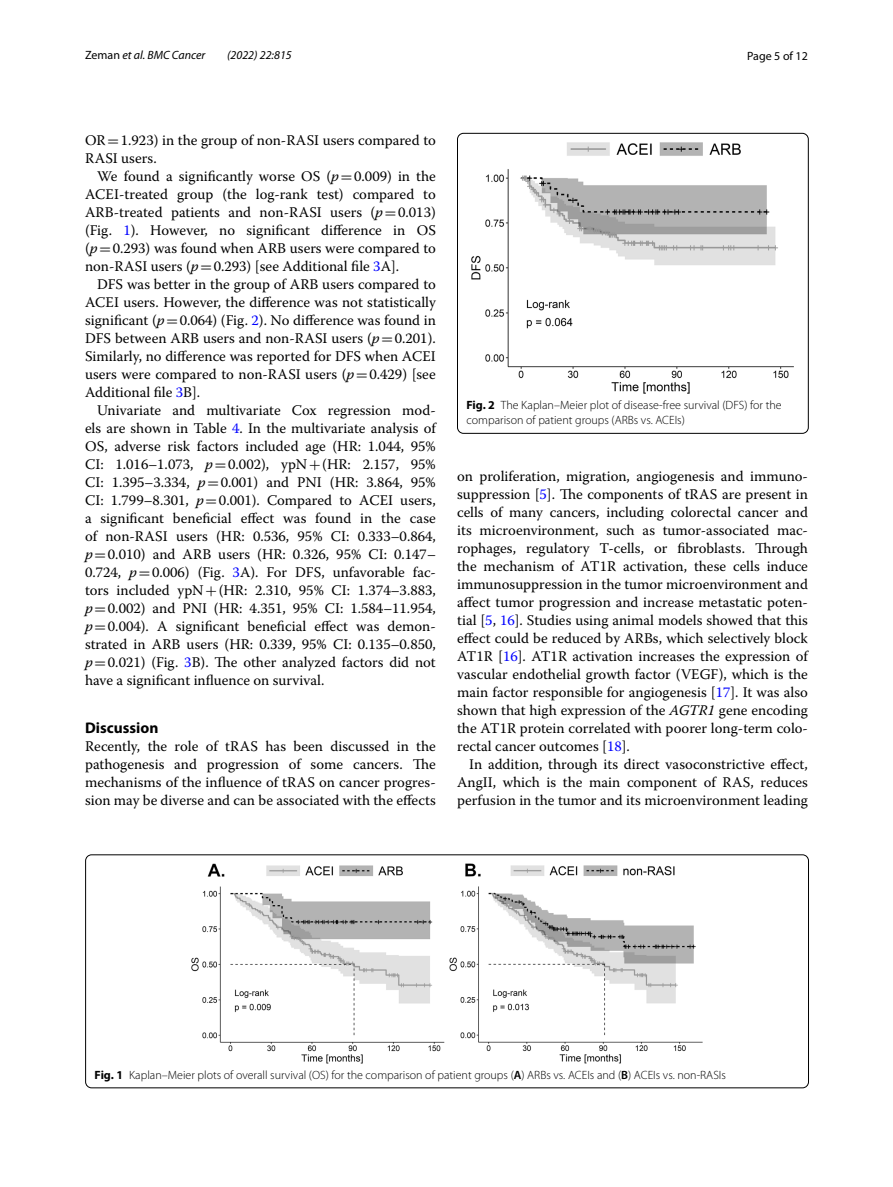
<style>
.page{position:relative;width:893px;height:1187px;background:#fff}
.page>*{position:absolute;margin:0;border:0;box-sizing:border-box;transform-origin:0 0}
.t1{font:700 15.45px "Myriad Pro";color:#000}
.t2{font:14.7px/18px "Warnock Pro";color:#000;text-align:justify}
.t3{font:300 12px/15px "Myriad Pro";color:#000}
.t4{font:italic 12px "Myriad Pro";color:#000}
.t5{font:12px "Myriad Pro";color:#000}
.s1{font-style:normal}
.s2{font-family:"MTSY"}
.s3{font-style:italic}
.s4{color:#00f}
.s5{font-weight:700}
.s6{font-weight:600}
</style>
<div class="page">
<img style="left:192px;top:863px;width:510px;height:200px">
<div style="left:85px;top:854px;width:724px;height:233px;border:1px solid #000;border-radius:6px"></div>
<img style="left:472px;top:142px;width:322px;height:251px">
<div style="left:457px;top:133px;width:351px;height:300px;border:1px solid #000;border-radius:6px"></div>
<p class="t4" style="left:85px;top:48px;width:122px"><span class="s1">Zeman</span> et al. BMC Cancer</p>
<p class="t4" style="left:227px;top:48px;width:66px">(2022) 22:815</p>
<p class="t5" style="left:747px;top:48px;width:62px">Page 5 of 12</p>
<p class="t2" style="left:85px;top:131px;width:352px">OR<span class="s2">=</span>1.923) in the group of non-RASI users compared to<br>RASI users.</p>
<p class="t2" style="left:85px;top:166px;width:352px;text-indent:12px">We found a significantly worse OS (<span class="s3">p</span><span class="s2">=</span>0.009) in the ACEI-treated group (the log-rank test) compared to ARB-treated patients and non-RASI users (<span class="s3">p</span><span class="s2">=</span>0.013) (Fig. <span class="s4">1</span>). However, no significant difference in OS (<span class="s3">p</span><span class="s2">=</span>0.293) was found when ARB users were compared to non-RASI users (<span class="s3">p</span><span class="s2">=</span>0.293) [see Additional file <span class="s4">3</span>A].</p>
<p class="t2" style="left:85px;top:274px;width:352px;text-indent:12px">DFS was better in the group of ARB users compared to ACEI users. However, the difference was not statistically significant (<span class="s3">p</span><span class="s2">=</span>0.064) (Fig. <span class="s4">2</span>). No difference was found in DFS between ARB users and non-RASI users (<span class="s3">p</span><span class="s2">=</span>0.201).<br>Similarly, no difference was reported for DFS when ACEI users were compared to non-RASI users (<span class="s3">p</span><span class="s2">=</span>0.429) [see Additional file <span class="s4">3</span>B].</p>
<p class="t2" style="left:85px;top:400px;width:352px;text-indent:12px">Univariate and multivariate Cox regression mod&shy;els are shown in Table <span class="s4">4</span>. In the multivariate analysis of OS, adverse risk factors included age (HR: 1.044, 95% CI: 1.016–1.073, <span class="s3">p</span><span class="s2">=</span>0.002), ypN<span class="s2">+</span>(HR: 2.157, 95% CI: 1.395–3.334, <span class="s3">p</span><span class="s2">=</span>0.001) and PNI (HR: 3.864, 95% CI: 1.799–8.301, <span class="s3">p</span><span class="s2">=</span>0.001). Compared to ACEI users, a significant beneficial effect was found in the case of non-RASI users (HR: 0.536, 95% CI: 0.333–0.864, <span class="s3">p</span><span class="s2">=</span>0.010) and ARB users (HR: 0.326, 95% CI: 0.147– 0.724, <span class="s3">p</span><span class="s2">=</span>0.006) (Fig. <span class="s4">3</span>A). For DFS, unfavorable fac&shy;tors included ypN<span class="s2">+</span>(HR: 2.310, 95% CI: 1.374–3.883, <span class="s3">p</span><span class="s2">=</span>0.002) and PNI (HR: 4.351, 95% CI: 1.584–11.954, <span class="s3">p</span><span class="s2">=</span>0.004). A significant beneficial effect was demon&shy;strated in ARB users (HR: 0.339, 95% CI: 0.135–0.850, <span class="s3">p</span><span class="s2">=</span>0.021) (Fig. <span class="s4">3</span>B). The other analyzed factors did not have a significant influence on survival.</p>
<p class="t1" style="left:85px;top:717px;width:75px">Discussion</p>
<p class="t2" style="left:85px;top:736px;width:352px">Recently, the role of tRAS has been discussed in the pathogenesis and progression of some cancers. The mechanisms of the influence of tRAS on cancer progres&shy;sion may be diverse and can be associated with the effects</p>
<p class="t3" style="left:466px;top:397px;width:317px"><span class="s5">Fig. 2</span> The Kaplan–Meier plot of disease-free survival (DFS) for the comparison of patient groups (ARBs vs. ACEIs)</p>
<p class="t2" style="left:457px;top:466px;width:352px">on proliferation, migration, angiogenesis and immuno&shy;suppression [<span class="s4">5</span>]. The components of tRAS are present in cells of many cancers, including colorectal cancer and its microenvironment, such as tumor-associated mac&shy;rophages, regulatory T-cells, or fibroblasts. Through the mechanism of AT1R activation, these cells induce immunosuppression in the tumor microenvironment and affect tumor progression and increase metastatic poten&shy;tial [<span class="s4">5</span>, <span class="s4">16</span>]. Studies using animal models showed that this effect could be reduced by ARBs, which selectively block AT1R [<span class="s4">16</span>]. AT1R activation increases the expression of vascular endothelial growth factor (VEGF), which is the main factor responsible for angiogenesis [<span class="s4">17</span>]. It was also shown that high expression of the <span class="s3">AGTR1</span> gene encoding the AT1R protein correlated with poorer long-term colo&shy;rectal cancer outcomes [<span class="s4">18</span>].</p>
<p class="t2" style="left:457px;top:754px;width:352px;text-indent:12px">In addition, through its direct vasoconstrictive effect, AngII, which is the main component of RAS, reduces perfusion in the tumor and its microenvironment leading</p>
<p class="t3" style="left:95px;top:1067px;width:633px"><span class="s5">Fig. 1</span> Kaplan–Meier plots of overall survival (OS) for the comparison of patient groups (<span class="s6">A</span>) ARBs vs. ACEIs and (<span class="s6">B</span>) ACEIs vs. non-RASIs</p>
</div>
